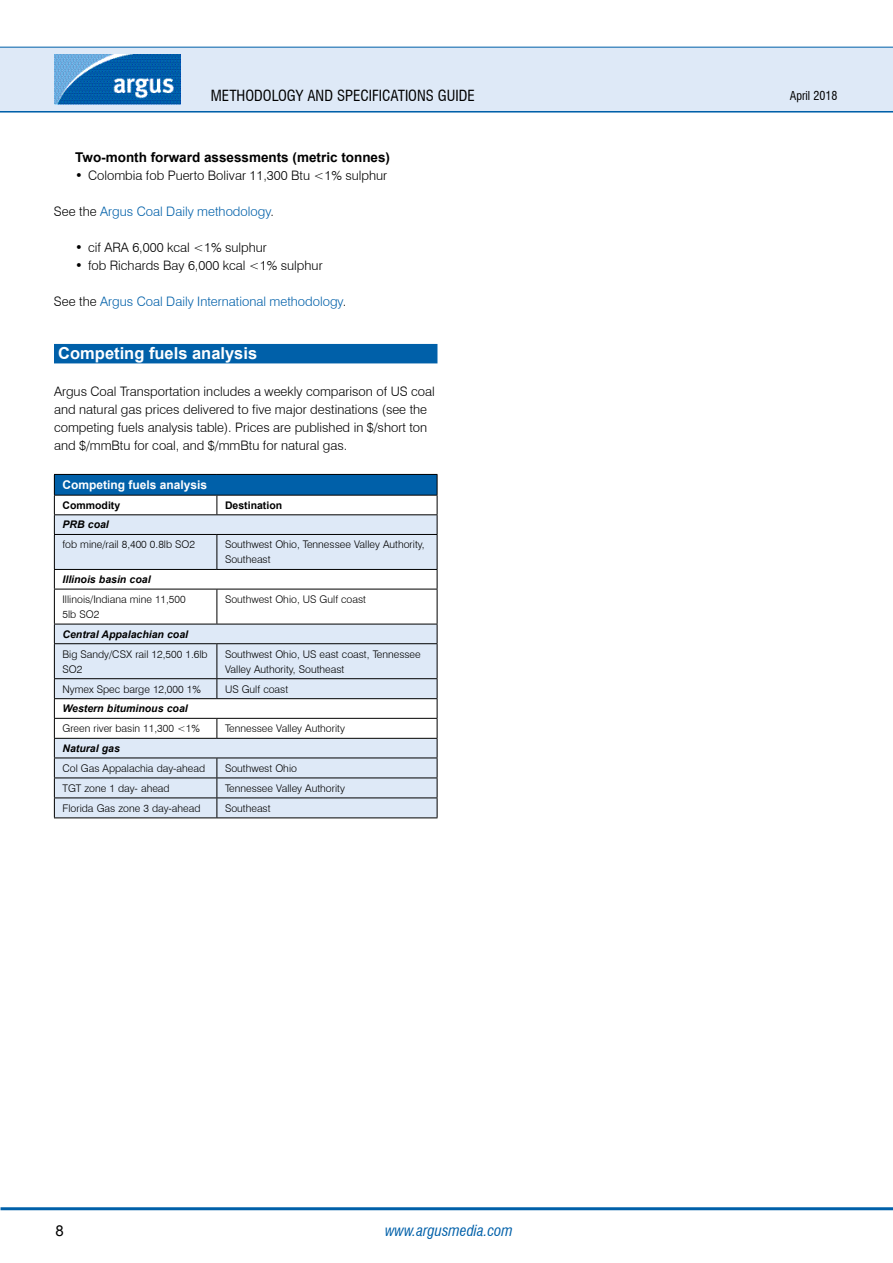
<style>
.page{position:relative;width:893px;height:1263px;background:#fff}
.page>*{position:absolute;margin:0;border:0;box-sizing:border-box;transform-origin:0 0}
.t1{font:700 16.5px "Arial";color:#fff}
.t2{font:condensed 15px "Swiss 721 BT";color:#000}
.t3{font:italic condensed 15px "Swiss 721 BT";color:#0060a9}
.t4{font:15px "Arial";color:#000}
.t5{font:700 13.5px "Arial";color:#000}
.t6{font:300 13.05px/18px "Swiss 721 BT";color:#000}
.t7{font:300 13.05px "Swiss 721 BT";color:#0060a9}
.t8{font:700 12px "Arial";color:#fff}
.t9{font:condensed 12px "Swiss 721 BT";color:#000}
.t10{font:300 10.5px/15px "Swiss 721 BT";color:#000}
.t11{font:italic 700 10.5px "Arial";color:#000}
.t12{font:700 10.5px "Arial";color:#000}
.s1{color:#000}
</style>
<div class="page">
<hr style="left:0;top:110px;width:893px;height:3px;background:#0060a9">
<div style="left:0;top:47px;width:893px;height:64px;background:#dee9f7"></div>
<hr style="left:0;top:47px;width:893px;height:1px;background:#0060a9">
<hr style="left:1px;top:1207px;width:892px;height:3px;background:#0060a9">
<img style="left:54px;top:55px;width:126px;height:49px">
<div style="left:54px;top:344px;width:383px;height:19px;background:#0060a9"></div>
<div style="left:54px;top:474px;width:383px;height:21px;background:#0060a9"></div>
<svg style="left:55px;top:515px;width:382px;height:302px;fill:#dee9f7"></svg>
<hr style="left:54px;top:474px;width:163px;height:1px;background:#000">
<hr style="left:217px;top:474px;width:220px;height:1px;background:#000">
<hr style="left:54px;top:495px;width:163px;height:1px;background:#000">
<hr style="left:217px;top:495px;width:220px;height:1px;background:#000">
<svg style="left:217px;top:495px;width:1px;height:19px"></svg>
<hr style="left:54px;top:514px;width:163px;height:1px;background:#000">
<svg style="left:54px;top:475px;width:1px;height:59px"></svg>
<hr style="left:217px;top:514px;width:220px;height:1px;background:#000">
<svg style="left:437px;top:475px;width:1px;height:59px"></svg>
<hr style="left:54px;top:534px;width:163px;height:1px;background:#000">
<hr style="left:54px;top:535px;width:1px;height:34px;background:#000">
<hr style="left:217px;top:534px;width:220px;height:1px;background:#000">
<hr style="left:217px;top:535px;width:1px;height:34px;background:#000">
<hr style="left:437px;top:535px;width:1px;height:34px;background:#000">
<hr style="left:54px;top:569px;width:163px;height:1px;background:#000">
<svg style="left:54px;top:570px;width:1px;height:19px"></svg>
<hr style="left:217px;top:569px;width:220px;height:1px;background:#000">
<svg style="left:437px;top:570px;width:1px;height:19px"></svg>
<hr style="left:54px;top:589px;width:163px;height:1px;background:#000">
<hr style="left:54px;top:589px;width:1px;height:35px;background:#000">
<hr style="left:217px;top:589px;width:220px;height:1px;background:#000">
<hr style="left:217px;top:589px;width:1px;height:35px;background:#000">
<hr style="left:437px;top:589px;width:1px;height:35px;background:#000">
<hr style="left:54px;top:624px;width:163px;height:1px;background:#000">
<svg style="left:54px;top:624px;width:1px;height:19px"></svg>
<hr style="left:217px;top:624px;width:220px;height:1px;background:#000">
<svg style="left:437px;top:624px;width:1px;height:19px"></svg>
<hr style="left:54px;top:643px;width:163px;height:1px;background:#000">
<hr style="left:54px;top:644px;width:1px;height:34px;background:#000">
<hr style="left:217px;top:643px;width:220px;height:1px;background:#000">
<hr style="left:217px;top:644px;width:1px;height:34px;background:#000">
<hr style="left:437px;top:644px;width:1px;height:34px;background:#000">
<hr style="left:54px;top:678px;width:163px;height:1px;background:#000">
<hr style="left:217px;top:678px;width:220px;height:1px;background:#000">
<svg style="left:217px;top:679px;width:1px;height:19px"></svg>
<hr style="left:54px;top:698px;width:163px;height:1px;background:#000">
<hr style="left:217px;top:698px;width:220px;height:1px;background:#000">
<hr style="left:54px;top:718px;width:163px;height:1px;background:#000">
<hr style="left:217px;top:718px;width:220px;height:1px;background:#000">
<svg style="left:217px;top:719px;width:1px;height:19px"></svg>
<hr style="left:54px;top:738px;width:163px;height:1px;background:#000">
<hr style="left:217px;top:738px;width:220px;height:1px;background:#000">
<hr style="left:54px;top:757px;width:163px;height:1px;background:#000">
<hr style="left:217px;top:757px;width:220px;height:1px;background:#000">
<hr style="left:54px;top:777px;width:163px;height:1px;background:#000">
<hr style="left:217px;top:777px;width:220px;height:1px;background:#000">
<hr style="left:54px;top:797px;width:163px;height:1px;background:#000">
<svg style="left:54px;top:679px;width:1px;height:138px"></svg>
<hr style="left:217px;top:797px;width:220px;height:1px;background:#000">
<svg style="left:217px;top:758px;width:1px;height:59px"></svg>
<svg style="left:437px;top:679px;width:1px;height:138px"></svg>
<hr style="left:54px;top:817px;width:163px;height:1px;background:#000">
<hr style="left:217px;top:817px;width:220px;height:1px;background:#000">
<h2 class="t2" style="left:211px;top:86px;width:265px">METHODOLOGY AND SPECIFICATIONS GUIDE</h2>
<p class="t5" style="left:75px;top:148px;width:316px">Two-month forward assessments (metric tonnes)</p>
<p class="t6" style="left:75px;top:166px;width:313px">• Colombia fob Puerto Bolivar 11,300 Btu &lt;1% sulphur</p>
<p class="t7" style="left:54px;top:203px;width:221px"><span class="s1">See the</span> Argus Coal Daily methodology<span class="s1">.</span></p>
<p class="t6" style="left:75px;top:238px;width:193px">• cif ARA 6,000 kcal &lt;1% sulphur</p>
<p class="t6" style="left:75px;top:256px;width:249px">• fob Richards Bay 6,000 kcal &lt;1% sulphur</p>
<p class="t7" style="left:54px;top:293px;width:294px"><span class="s1">See the</span> Argus Coal Daily International methodology<span class="s1">.</span></p>
<h1 class="t1" style="left:58px;top:343px;width:200px">Competing fuels analysis</h1>
<p class="t6" style="left:54px;top:382px;width:382px">Argus Coal Transportation includes a weekly comparison of US coal and natural gas prices delivered to five major destinations (see the competing fuels analysis table). Prices are published in $/short ton and $/mmBtu for coal, and $/mmBtu for natural gas.</p>
<p class="t8" style="left:63px;top:477px;width:146px">Competing fuels analysis</p>
<p class="t12" style="left:63px;top:498px;width:59px">Commodity</p>
<p class="t12" style="left:225px;top:498px;width:59px">Destination</p>
<p class="t11" style="left:63px;top:518px;width:48px">PRB coal</p>
<p class="t10" style="left:63px;top:537px;width:134px">fob mine/rail 8,400 0.8lb SO2</p>
<p class="t10" style="left:225px;top:537px;width:201px">Southwest Ohio, Tennessee Valley Authority,<br>Southeast</p>
<p class="t11" style="left:63px;top:572px;width:90px">Illinois basin coal</p>
<p class="t10" style="left:63px;top:592px;width:125px">Illinois/Indiana mine 11,500<br>5lb SO2</p>
<p class="t10" style="left:225px;top:592px;width:143px">Southwest Ohio, US Gulf coast</p>
<p class="t11" style="left:63px;top:627px;width:127px">Central Appalachian coal</p>
<p class="t10" style="left:63px;top:646px;width:147px">Big Sandy/CSX rail 12,500 1.6lb<br>SO2</p>
<p class="t10" style="left:225px;top:646px;width:197px">Southwest Ohio, US east coast, Tennessee<br>Valley Authority, Southeast</p>
<p class="t10" style="left:63px;top:681px;width:140px">Nymex Spec barge 12,000 1%</p>
<p class="t10" style="left:225px;top:681px;width:65px">US Gulf coast</p>
<p class="t11" style="left:63px;top:702px;width:127px">Western bituminous coal</p>
<p class="t10" style="left:63px;top:721px;width:139px">Green river basin 11,300 &lt;1%</p>
<p class="t10" style="left:225px;top:721px;width:121px">Tennessee Valley Authority</p>
<p class="t11" style="left:63px;top:741px;width:59px">Natural gas</p>
<p class="t10" style="left:63px;top:761px;width:144px">Col Gas Appalachia day-ahead</p>
<p class="t10" style="left:225px;top:761px;width:73px">Southwest Ohio</p>
<p class="t10" style="left:63px;top:781px;width:109px">TGT zone 1 day- ahead</p>
<p class="t10" style="left:225px;top:781px;width:121px">Tennessee Valley Authority</p>
<p class="t10" style="left:63px;top:801px;width:140px">Florida Gas zone 3 day-ahead</p>
<p class="t10" style="left:225px;top:801px;width:47px">Southeast</p>
<h2 class="t4" style="left:55px;top:1220px;width:10px">8</h2>
<h2 class="t3" style="left:385px;top:1221px;width:129px">www.argusmedia.com</h2>
<p class="t9" style="left:790px;top:88px;width:49px">APRIL 2018</p>
</div>
